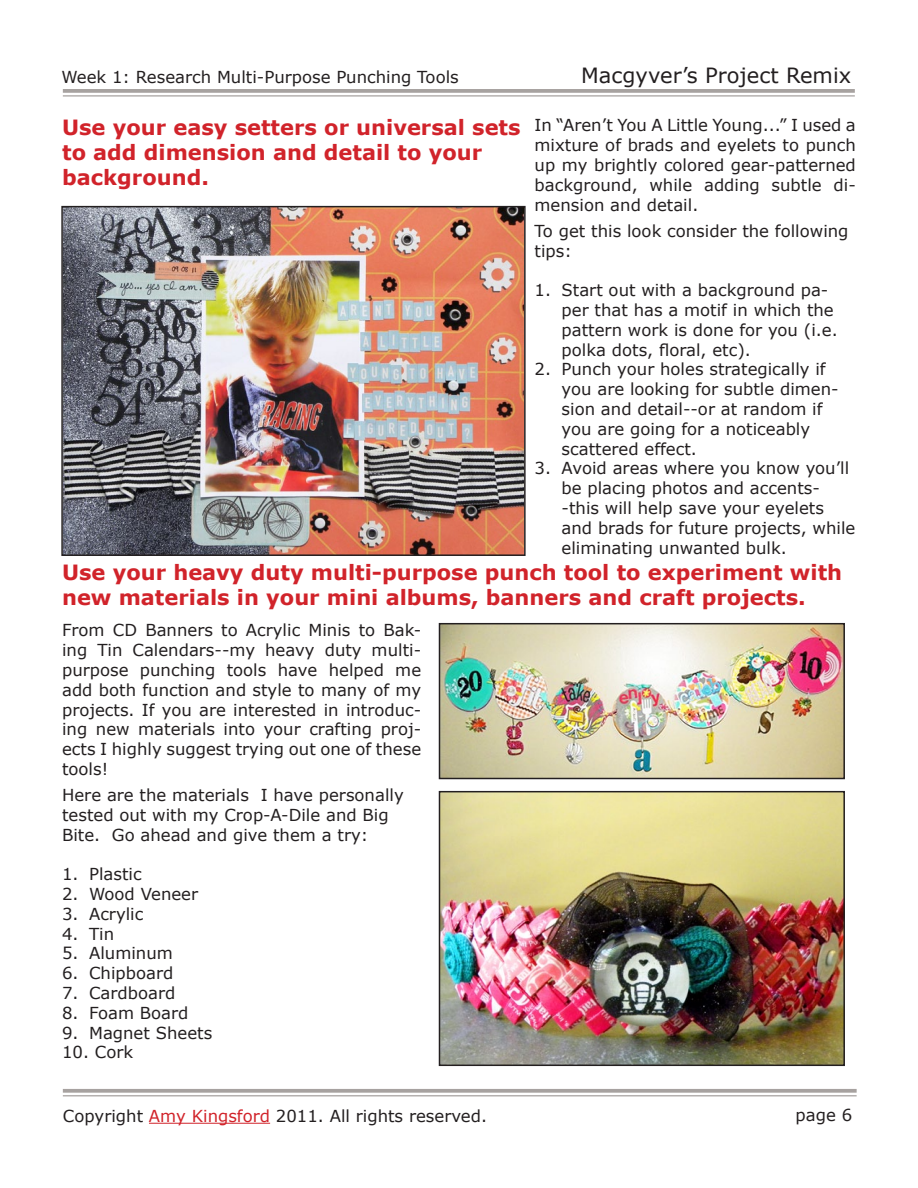
<style>
.page{position:relative;width:918px;height:1188px;background:#fff}
.page>*{position:absolute;margin:0;border:0;box-sizing:border-box;transform-origin:0 0}
.t1{font:700 21px/25.2px "Verdana";color:#d1232a}
.t2{font:21px "Verdana";color:#231f20}
.t3{font:16.5px/19.8px "Verdana";color:#231f20}
.s1{color:#d1232a}
</style>
<div class="page">
<svg style="left:63px;top:1089px;width:794px;height:4px;background:#aea9a7"></svg>
<hr style="left:63px;top:1095px;width:794px;height:1px;background:#a7a2a0">
<svg style="left:63px;top:89px;width:792px;height:4px;background:#aca7a5"></svg>
<hr style="left:63px;top:95px;width:792px;height:2px;background:#a7a2a0">
<hr style="left:149px;top:1123px;width:121px;height:1px;background:#d1232a">
<img style="left:442px;top:626px;width:400px;height:150px">
<div style="left:439px;top:623px;width:406px;height:156px;border:2px solid #231f20"></div>
<img style="left:442px;top:794px;width:400px;height:269px">
<div style="left:439px;top:791px;width:406px;height:275px;border:2px solid #231f20"></div>
<img style="left:64px;top:209px;width:459px;height:344px">
<div style="left:61px;top:206px;width:465px;height:350px;border:2px solid #231f20"></div>
<p class="t3" style="left:61px;top:67px;width:399px">Week 1: Research Multi-Purpose Punching Tools</p>
<p class="t2" style="left:581px;top:61px;width:271px">Macgyver’s Project Remix</p>
<p class="t1" style="left:62px;top:115px;width:460px">Use your easy setters or universal sets to add dimension and detail to your background.</p>
<p class="t3" style="left:535px;top:115px;width:323px;text-align:justify">In “Aren’t You A Little Young...” I used a mixture of brads and eyelets to punch up my brightly colored gear-patterned background, while adding subtle di&shy;mension and detail.</p>
<p class="t3" style="left:535px;top:221px;width:315px">To get this look consider the following tips:</p>
<p class="t3" style="left:562px;top:280px;width:278px;text-indent:-27px">1. Start out with a background pa&shy;per that has a motif in which the pattern work is done for you (i.e. polka dots, floral, etc).</p>
<p class="t3" style="left:562px;top:359px;width:279px;text-indent:-27px">2. Punch your holes strategically if you are looking for subtle dimen&shy;sion and detail--or at random if you are going for a noticeably scattered effect.</p>
<p class="t3" style="left:562px;top:458px;width:295px;text-indent:-27px">3. Avoid areas where you know you’ll be placing photos and accents--this will help save your eyelets and brads for future projects, while eliminating unwanted bulk.</p>
<p class="t1" style="left:62px;top:559px;width:782px">Use your heavy duty multi-purpose punch tool to experiment with new materials in your mini albums, banners and craft projects.</p>
<p class="t3" style="left:62px;top:620px;width:361px;text-align:justify">From CD Banners to Acrylic Minis to Bak&shy;ing Tin Calendars--my heavy duty multi&shy;purpose punching tools have helped me add both function and style to many of my projects. If you are interested in introduc&shy;ing new materials into your crafting proj&shy;ects I highly suggest trying out one of these tools!</p>
<p class="t3" style="left:62px;top:785px;width:343px">Here are the materials I have personally tested out with my Crop-A-Dile and Big<br>Bite. Go ahead and give them a try:</p>
<p class="t3" style="left:62px;top:864px;width:81px">1. Plastic</p>
<p class="t3" style="left:62px;top:884px;width:138px">2. Wood Veneer</p>
<p class="t3" style="left:62px;top:904px;width:83px">3. Acrylic</p>
<p class="t3" style="left:62px;top:924px;width:54px">4. Tin</p>
<p class="t3" style="left:62px;top:943px;width:112px">5. Aluminum</p>
<p class="t3" style="left:62px;top:963px;width:113px">6. Chipboard</p>
<p class="t3" style="left:62px;top:983px;width:115px">7. Cardboard</p>
<p class="t3" style="left:62px;top:1003px;width:128px">8. Foam Board</p>
<p class="t3" style="left:62px;top:1023px;width:152px">9. Magnet Sheets</p>
<p class="t3" style="left:62px;top:1042px;width:73px">10. Cork</p>
<p class="t3" style="left:63px;top:1106px;width:426px">Copyright <span class="s1">Amy Kingsford</span> 2011. All rights reserved.</p>
<p class="t3" style="left:796px;top:1105px;width:58px">page 6</p>
</div>
